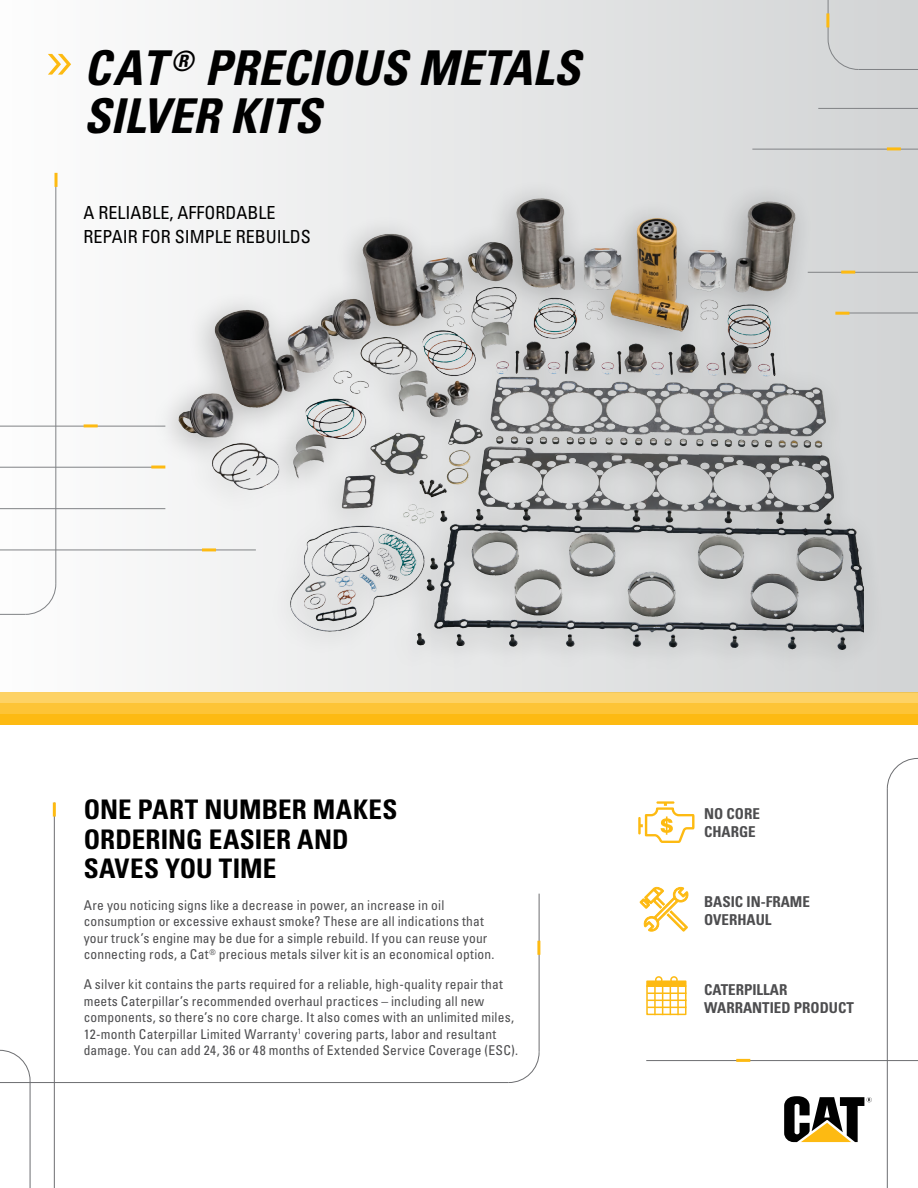
<style>
.page{position:relative;width:918px;height:1188px;background:#fff}
.page>*{position:absolute;margin:0;border:0;box-sizing:border-box;transform-origin:0 0}
.t1{font:italic 700 condensed 48px/48px "Univers LT Std";color:#000}
.t2{font:700 condensed 27px/29.4px "Univers LT Std";letter-spacing:.005em;color:#000}
.t3{font:condensed 18px/24px "Univers LT Std";color:#000}
.t4{font:700 condensed 15px/18px "Univers LT Std";color:#4d4d4f}
.t5{font:condensed 13.5px/16.5px "Univers LT Std";letter-spacing:.015em;color:#4d4d4f}
</style>
<div class="page">
<div style="left:0;top:0;width:918px;height:692px;background:linear-gradient(to right,#fdfdfd,#d2d4d5)"></div>
<div style="left:149px;top:178px;width:737px;height:502px;background:#000;opacity:.25"></div>
<img style="left:516px;top:198px;width:59px;height:92px">
<hr style="left:0;top:467px;width:158px;height:1px;background:#808285">
<hr style="left:0;top:550px;width:256px;height:1px;background:#808285">
<hr style="left:0;top:508px;width:165px;height:1px;background:#808285">
<hr style="left:0;top:426px;width:165px;height:1px;background:#808285">
<hr style="left:202px;top:548px;width:14px;height:3px;background:#fdba12">
<hr style="left:151px;top:466px;width:14px;height:3px;background:#fdba12">
<hr style="left:84px;top:424px;width:14px;height:3px;background:#fdba12">
<hr style="left:808px;top:272px;width:110px;height:1px;background:#808285">
<hr style="left:818px;top:108px;width:100px;height:1px;background:#808285">
<hr style="left:848px;top:313px;width:70px;height:1px;background:#808285">
<hr style="left:752px;top:149px;width:166px;height:1px;background:#808285">
<hr style="left:841px;top:271px;width:14px;height:3px;background:#fdba12">
<hr style="left:887px;top:147px;width:14px;height:3px;background:#fdba12">
<hr style="left:835px;top:312px;width:14px;height:3px;background:#fdba12">
<svg style="left:0;top:584px;width:56px;height:31px"></svg>
<hr style="left:56px;top:180px;width:1px;height:404px;background:#808285">
<hr style="left:55px;top:173px;width:3px;height:14px;background:#fdba12">
<svg style="left:828px;top:39px;width:31px;height:31px"></svg>
<hr style="left:828px;top:0;width:1px;height:39px;background:#808285">
<hr style="left:859px;top:69px;width:59px;height:1px;background:#808285">
<hr style="left:826px;top:13px;width:3px;height:14px;background:#fdba12">
<svg style="left:646px;top:980px;width:40px;height:5px"></svg>
<div style="left:646px;top:985px;width:40px;height:30px;border:2px solid #fdba12"></div>
<div style="left:655px;top:976px;width:8px;height:8px;border:2px solid #fdba12;border-radius:50%"></div>
<div style="left:670px;top:976px;width:8px;height:8px;border:2px solid #fdba12;border-radius:50%"></div>
<hr style="left:647px;top:993px;width:39px;height:1px;background:#fdba12">
<svg style="left:670px;top:987px;width:1px;height:28px"></svg>
<hr style="left:647px;top:1000px;width:39px;height:1px;background:#fdba12">
<svg style="left:662px;top:987px;width:1px;height:28px"></svg>
<hr style="left:677px;top:987px;width:2px;height:28px;background:#fdba12">
<hr style="left:647px;top:1007px;width:39px;height:1px;background:#fdba12">
<hr style="left:654px;top:987px;width:2px;height:28px;background:#fdba12">
<svg style="left:784px;top:1096px;width:88px;height:46px"></svg>
<hr style="left:646px;top:1060px;width:272px;height:1px;background:#6d6e71">
<hr style="left:736px;top:1059px;width:14px;height:3px;background:#fdba12">
<hr style="left:887px;top:789px;width:1px;height:399px;background:#6d6e71">
<svg style="left:887px;top:758px;width:31px;height:31px"></svg>
<hr style="left:30px;top:1081px;width:1px;height:107px;background:#6d6e71">
<hr style="left:54px;top:803px;width:1px;height:385px;background:#6d6e71">
<hr style="left:53px;top:803px;width:3px;height:14px;background:#fdba12">
<hr style="left:539px;top:894px;width:1px;height:158px;background:#6d6e71">
<hr style="left:537px;top:941px;width:3px;height:14px;background:#fdba12">
<hr style="left:0;top:1082px;width:509px;height:1px;background:#6d6e71">
<svg style="left:508px;top:1052px;width:31px;height:31px"></svg>
<svg style="left:0;top:1050px;width:30px;height:31px"></svg>
<hr style="left:656px;top:801px;width:18px;height:3px;background:#fdba12">
<hr style="left:638px;top:817px;width:3px;height:17px;background:#fdba12">
<svg style="left:645px;top:807px;width:50px;height:36px"></svg>
<svg style="left:639px;top:887px;width:50px;height:45px"></svg>
<div style="left:0;top:714px;width:918px;height:11px;background:#fdba12"></div>
<div style="left:0;top:703px;width:918px;height:11px;background:#fdc436"></div>
<div style="left:0;top:692px;width:918px;height:11px;background:#fdd265"></div>
<svg style="left:48px;top:54px;width:23px;height:21px"></svg>
<h1 class="t1" style="left:84px;top:44px;width:498px">CAT <sup>®</sup> PRECIOUS METALS<br>SILVER KITS</h1>
<h3 class="t3" style="left:84px;top:200px;width:229px">A RELIABLE, AFFORDABLE<br>REPAIR FOR SIMPLE REBUILDS</h3>
<h2 class="t2" style="left:84px;top:795px;width:315px">ONE PART NUMBER MAKES<br>ORDERING EASIER AND<br>SAVES YOU TIME</h2>
<p class="t5" style="left:84px;top:896px;width:412px">Are you noticing signs like a decrease in power, an increase in oil consumption or excessive exhaust smoke? These are all indications that your truck’s engine may be due for a simple rebuild. If you can reuse your connecting rods, a Cat<sup>®</sup> precious metals silver kit is an economical option.</p>
<p class="t5" style="left:84px;top:976px;width:436px">A silver kit contains the parts required for a reliable, high-quality repair that meets Caterpillar’s recommended overhaul practices – including all new components, so there’s no core charge. It also comes with an unlimited miles, 12-month Caterpillar Limited Warranty<sup>1</sup> covering parts, labor and resultant damage. You can add 24, 36 or 48 months of Extended Service Coverage (ESC).</p>
<p class="t4" style="left:704px;top:805px;width:57px">NO CORE<br>CHARGE</p>
<p class="t4" style="left:704px;top:892px;width:107px">BASIC IN-FRAME<br>OVERHAUL</p>
<p class="t4" style="left:704px;top:981px;width:151px">CATERPILLAR<br>WARRANTIED PRODUCT</p>
</div>
